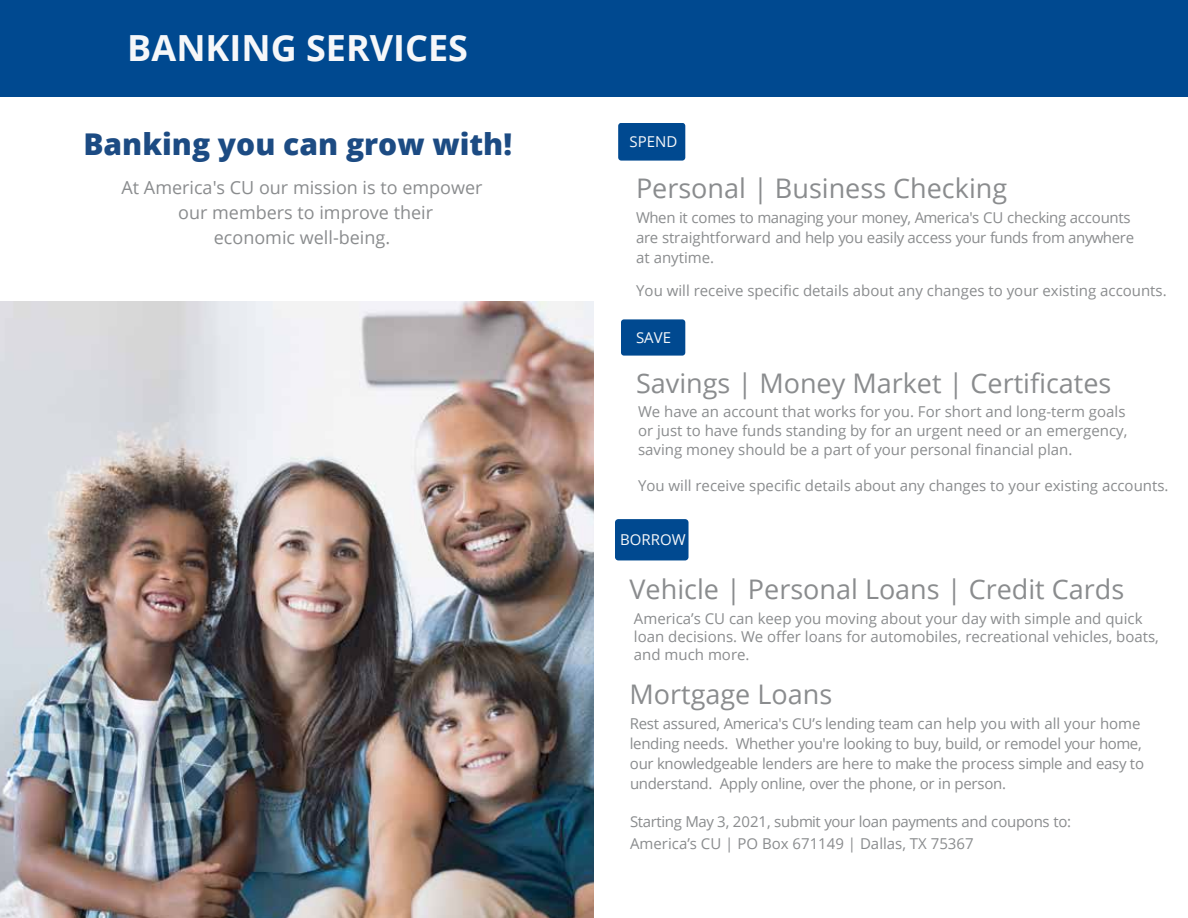
<style>
.page{position:relative;width:1188px;height:918px;background:#fff}
.page>*{position:absolute;margin:0;border:0;box-sizing:border-box;transform-origin:0 0}
.t1{font:700 36px "Open Sans";color:#f6f7f9}
.t2{font:800 30px "Open Sans";color:#1c4b83}
.t3{font:27px "Open Sans";color:#8a8c8e}
.t4{font:18px/24.8px "Open Sans";color:#8a8c8e;text-align:center}
.t5{font:15px/20.2px "Open Sans";letter-spacing:-.02em;color:#8a8c8e}
.t6{font:15px/18.8px "Open Sans";color:#8a8c8e}
.t7{font:15px "Open Sans";color:#f6f7f9}
</style>
<div class="page">
<div style="left:0;top:0;width:594px;height:97px;background:#004990"></div>
<img style="left:0;top:302px;width:594px;height:616px">
<div style="left:594px;top:0;width:594px;height:97px;background:#004990"></div>
<div style="left:618px;top:123px;width:67px;height:38px;background:#004990"></div>
<div style="left:621px;top:319px;width:64px;height:37px;background:#004990"></div>
<div style="left:615px;top:519px;width:74px;height:41px;background:#004990"></div>
<h1 class="t1" style="left:127px;top:23px;width:342px">BANKING SERVICES</h1>
<h2 class="t2" style="left:83px;top:121px;width:430px">Banking you can grow with!</h2>
<p class="t4" style="left:122px;top:175px;width:363px">At America's CU our mission is to empower our members to improve their<br>economic well-being.</p>
<p class="t7" style="left:630px;top:132px;width:49px">SPEND</p>
<h3 class="t3" style="left:636px;top:169px;width:373px">Personal | Business Checking</h3>
<p class="t5" style="left:636px;top:207px;width:500px">When it comes to managing your money, America's CU checking accounts are straightforward and help you easily access your funds from anywhere at anytime.</p>
<p class="t6" style="left:636px;top:281px;width:532px">You will receive specific details about any changes to your existing accounts.</p>
<p class="t7" style="left:636px;top:327px;width:36px">SAVE</p>
<h3 class="t3" style="left:636px;top:365px;width:477px">Savings | Money Market | Certificates</h3>
<p class="t6" style="left:638px;top:402px;width:491px">We have an account that works for you. For short and long-term goals or just to have funds standing by for an urgent need or an emergency, saving money should be a part of your personal financial plan.</p>
<p class="t6" style="left:638px;top:476px;width:532px">You will receive specific details about any changes to your existing accounts.</p>
<p class="t7" style="left:620px;top:530px;width:67px">BORROW</p>
<h3 class="t3" style="left:630px;top:571px;width:496px">Vehicle | Personal Loans | Credit Cards</h3>
<p class="t6" style="left:634px;top:609px;width:527px;line-height:18px">America’s CU can keep you moving about your day with simple and quick loan decisions. We offer loans for automobiles, recreational vehicles, boats, and much more.</p>
<h3 class="t3" style="left:629px;top:676px;width:204px">Mortgage Loans</h3>
<p class="t5" style="left:630px;top:713px;width:516px">Rest assured, America's CU’s lending team can help you with all your home lending needs. Whether you're looking to buy, build, or remodel your home, our knowledgeable lenders are here to make the process simple and easy to understand. Apply online, over the phone, or in person.</p>
<p class="t5" style="left:630px;top:810px;width:443px;line-height:21.8px">Starting May 3, 2021, submit your loan payments and coupons to:<br>America’s CU | PO Box 671149 | Dallas, TX 75367</p>
</div>
